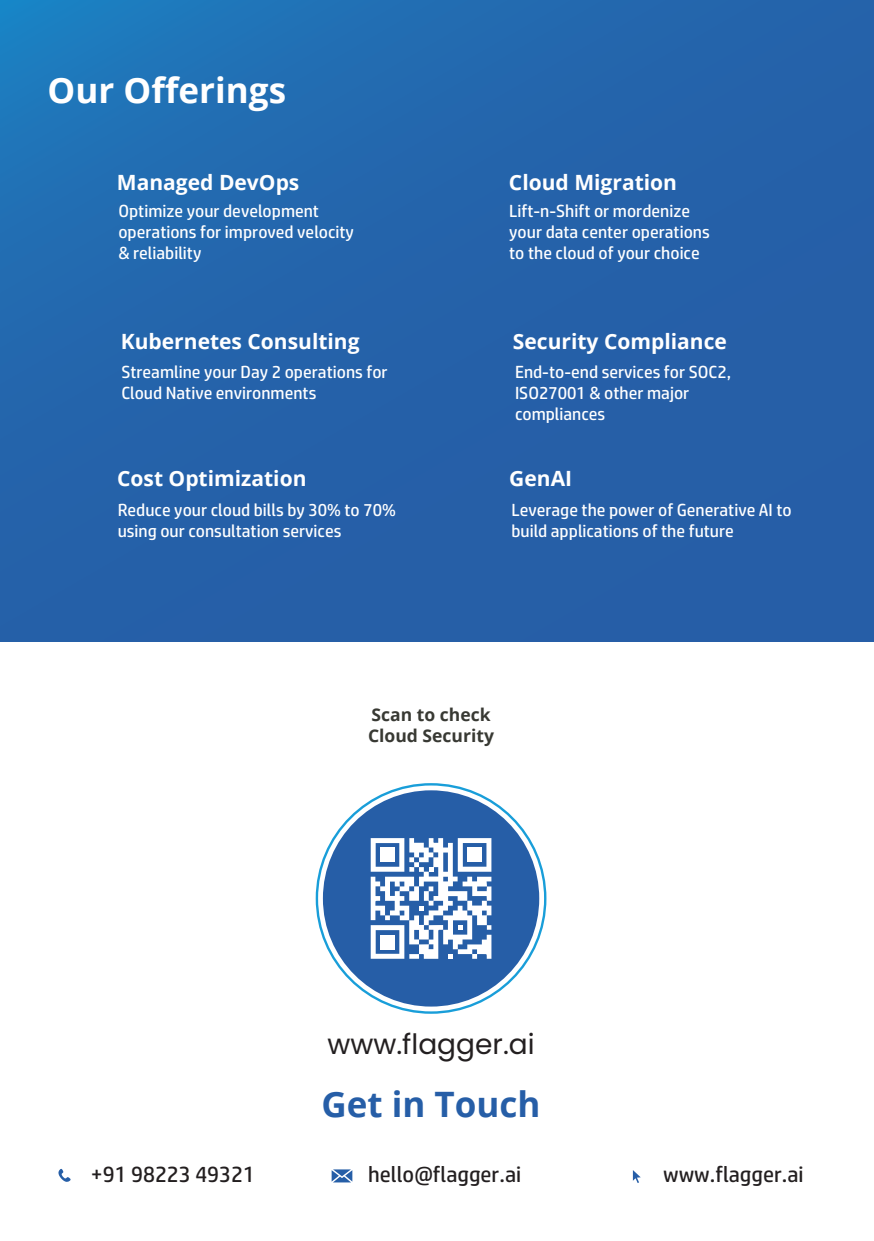
<style>
.page{position:relative;width:874px;height:1241px;background:#fff}
.page>*{position:absolute;margin:0;border:0;box-sizing:border-box;transform-origin:0 0}
.t1{font:700 35px "Open Sans";color:#fff}
.t2{font:700 35px "Open Sans";color:#265ea7}
.t3{font:28px "Poppins";color:#231f20}
.t4{font:22.22px "HP Simplified Jpan";color:#231f20}
.t5{font:700 21px "Open Sans";color:#fff}
.t6{font:17.5px/21px "HP Simplified Jpan";color:#fff}
.t7{font:700 17.5px/21px "Open Sans";color:#383933}
</style>
<div class="page">
<div style="left:0;top:0;width:873px;height:641px;background:linear-gradient(to right,#236ab0,#265ea6)"></div>
<div style="left:323px;top:790px;width:216px;height:216px;background:#265ea7;border-radius:50%"></div>
<svg style="left:370px;top:838px;width:121px;height:120px"></svg>
<div style="left:380px;top:847px;width:14px;height:14px;background:#fff"></div>
<div style="left:467px;top:847px;width:14px;height:15px;background:#fff"></div>
<div style="left:380px;top:934px;width:14px;height:15px;background:#fff"></div>
<svg style="left:58px;top:1168px;width:13px;height:13px"></svg>
<svg style="left:632px;top:1170px;width:8px;height:12px"></svg>
<svg style="left:331px;top:1169px;width:21px;height:13px"></svg>
<h1 class="t1" style="left:48px;top:66px;width:240px">Our Offerings</h1>
<p class="t5" style="left:117px;top:167px;width:184px">Managed DevOps</p>
<p class="t5" style="left:508px;top:167px;width:169px">Cloud Migration</p>
<p class="t6" style="left:118px;top:200px;width:237px">Optimize your development operations for improved velocity &amp; reliability</p>
<p class="t6" style="left:509px;top:200px;width:202px">Lift-n-Shift or mordenize your data center operations to the cloud of your choice</p>
<p class="t5" style="left:121px;top:326px;width:240px">Kubernetes Consulting</p>
<p class="t5" style="left:512px;top:326px;width:215px">Security Compliance</p>
<p class="t6" style="left:121px;top:362px;width:268px">Streamline your Day 2 operations for<br>Cloud Native environments</p>
<p class="t6" style="left:514px;top:362px;width:217px">End-to-end services for SOC2,<br>ISO27001 &amp; other major compliances</p>
<p class="t5" style="left:117px;top:463px;width:191px">Cost Optimization</p>
<p class="t5" style="left:509px;top:463px;width:64px">GenAI</p>
<p class="t6" style="left:118px;top:499px;width:279px">Reduce your cloud bills by 30% to 70% using our consultation services</p>
<p class="t6" style="left:511px;top:499px;width:282px">Leverage the power of Generative AI to build applications of the future</p>
<p class="t7" style="left:368px;top:703px;width:127px">Scan to check<br>Cloud Security</p>
<h2 class="t3" style="left:327px;top:1027px;width:209px">www.flagger.ai</h2>
<h1 class="t2" style="left:321px;top:1079px;width:220px">Get in Touch</h1>
<p class="t4" style="left:91px;top:1160px;width:166px">+91 98223 49321</p>
<p class="t4" style="left:368px;top:1160px;width:154px">hello@flagger.ai</p>
<p class="t4" style="left:662px;top:1160px;width:142px">www.flagger.ai</p>
</div>
